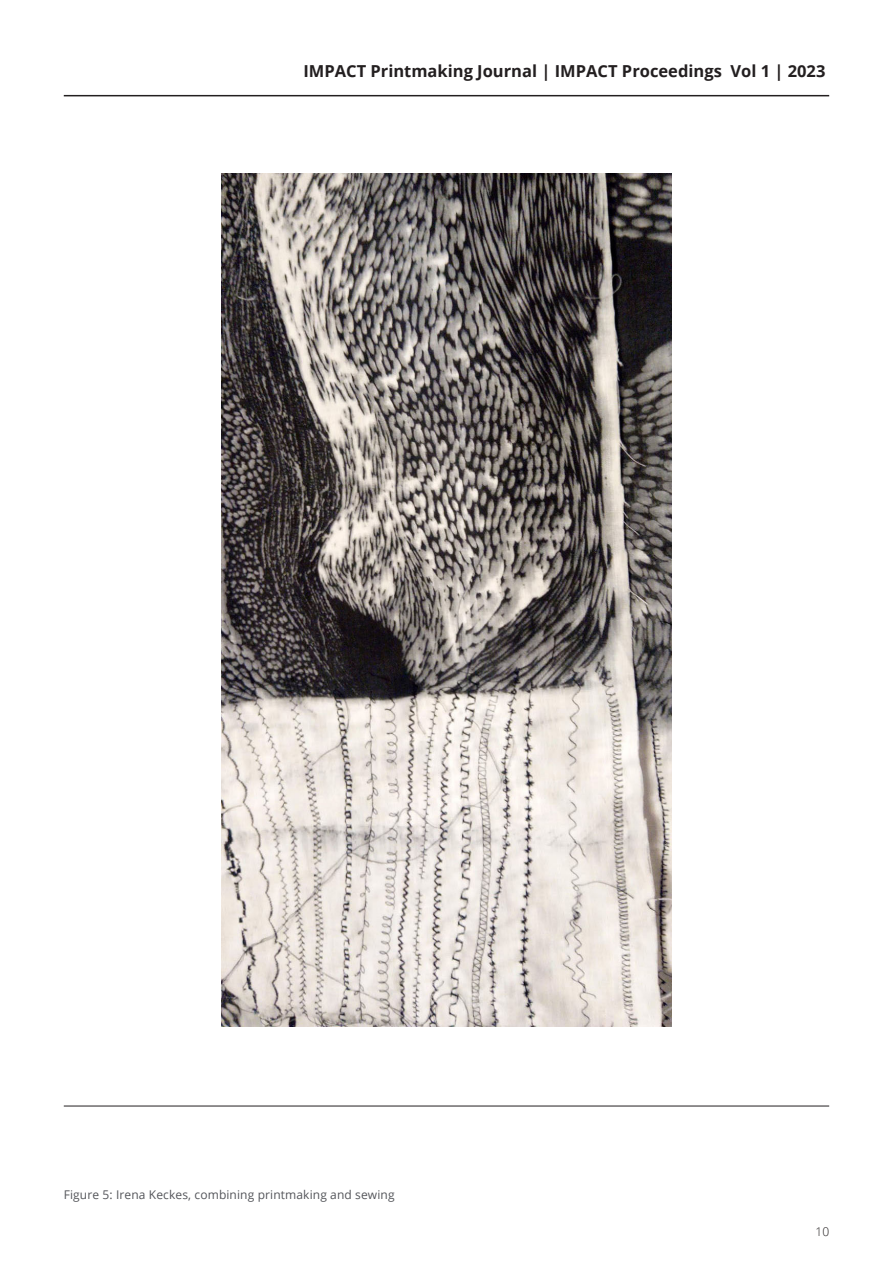
<style>
.page{position:relative;width:893px;height:1263px;background:#fff}
.page>*{position:absolute;margin:0;border:0;box-sizing:border-box;transform-origin:0 0}
.t1{font:700 16.5px "Open Sans";color:#231f20}
.Main_Text{font:12px "Open Sans";letter-spacing:.01em;color:#54555a}
.t2{font:300 12px "Open Sans";color:#231f20}
.s1{font-style:inherit}
</style>
<div class="page">
<hr style="left:64px;top:95px;width:765px;height:1px;background:#231f20">
<hr style="left:64px;top:1106px;width:765px;height:1px;background:#231f20">
<img style="left:221px;top:173px;width:451px;height:854px">
<p class="t1" style="left:303px;top:59px;width:524px">IMPACT Printmaking Journal | IMPACT Proceedings <span class="s1">Vol 1</span> | 2023</p>
<p class="Main_Text" style="left:64px;top:1186px;width:332px">Figure 5: Irena Keckes, combining printmaking and sewing</p>
<p class="t2" style="left:815px;top:1223px;width:15px">10</p>
</div>
